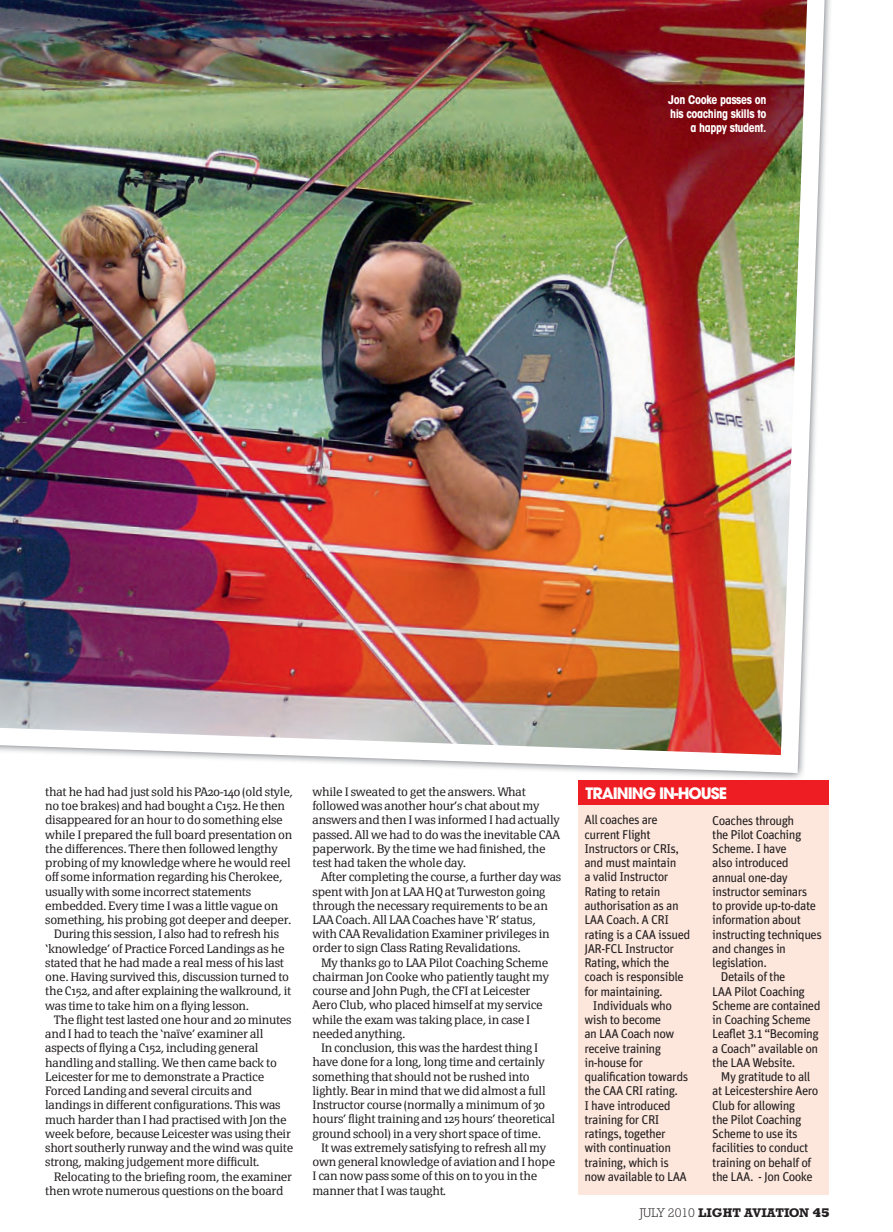
<style>
.page{position:relative;width:893px;height:1232px;background:#fff}
.page>*{position:absolute;margin:0;border:0;box-sizing:border-box;transform-origin:0 0}
.t1{font:700 15.6px "Avant Garde";letter-spacing:-.06em;color:#fff}
.t2{font:12.75px/14.2px "Unit";letter-spacing:-.04em;color:#231f20}
.t3{font:700 12.75px "Rockwell";color:#231f20}
.t4{font:300 12px/14.2px "Page Serif";letter-spacing:-.02em;color:#231f20}
.t5{font:700 condensed 12px/14.2px "Avant Garde";letter-spacing:-.03em;color:#fff;text-align:right}
.s1{font-weight:300}
.s2{font-weight:800}
</style>
<div class="page">
<div style="left:578px;top:804px;width:250px;height:391px;background:#fde7dc"></div>
<img style="left:0;top:0;width:826px;height:773px">
<div style="left:578px;top:780px;width:250px;height:25px;background:#ee1d23"></div>
<p class="t5" style="left:668px;top:93px;width:100px">Jon Cooke passes on his coaching skills to a happy student.</p>
<p class="t4" style="left:312px;top:785px;width:249px">while I sweated to get the answers. What followed was another hour’s chat about my answers and then I was informed I had actually passed. All we had to do was the inevitable CAA paperwork. By the time we had finished, the test had taken the whole day.</p>
<p class="t4" style="left:312px;top:871px;width:250px;text-indent:9px">After completing the course, a further day was spent with Jon at LAA HQ at Turweston going through the necessary requirements to be an LAA Coach. All LAA Coaches have ‘R’ status, with CAA Revalidation Examiner privileges in order to sign Class Rating Revalidations.</p>
<p class="t4" style="left:312px;top:956px;width:238px;text-indent:9px">My thanks go to LAA Pilot Coaching Scheme chairman Jon Cooke who patiently taught my course and John Pugh, the CFI at Leicester Aero Club, who placed himself at my service while the exam was taking place, in case I needed anything.</p>
<p class="t4" style="left:312px;top:1042px;width:244px;text-indent:9px">In conclusion, this was the hardest thing I have done for a long, long time and certainly something that should not be rushed into lightly. Bear in mind that we did almost a full Instructor course (normally a minimum of 30 hours’ flight training and 125 hours’ theoretical ground school) in a very short space of time.</p>
<p class="t4" style="left:312px;top:1141px;width:244px;text-indent:9px">It was extremely satisfying to refresh all my own general knowledge of aviation and I hope I can now pass some of this on to you in the manner that I was taught.</p>
<p class="t4" style="left:45px;top:785px;width:249px">that he had had just sold his PA20-140 (old style,</p>
<h1 class="t1" style="left:585px;top:787px;width:143px">TRAINING IN-HOUSE</h1>
<p class="t4" style="left:45px;top:800px;width:241px">no toe brakes) and had bought a C152. He then</p>
<p class="t4" style="left:45px;top:814px;width:239px">disappeared for an hour to do something else</p>
<p class="t4" style="left:45px;top:828px;width:248px">while I prepared the full board presentation on</p>
<p class="t4" style="left:45px;top:842px;width:234px">the differences. There then followed lengthy</p>
<p class="t4" style="left:45px;top:857px;width:247px">probing of my knowledge where he would reel</p>
<p class="t4" style="left:45px;top:871px;width:239px">off some information regarding his Cherokee,</p>
<p class="t4" style="left:45px;top:885px;width:207px">usually with some incorrect statements</p>
<p class="t4" style="left:45px;top:899px;width:234px">embedded. Every time I was a little vague on</p>
<p class="t4" style="left:45px;top:914px;width:248px">something, his probing got deeper and deeper.</p>
<p class="t4" style="left:54px;top:928px;width:227px">During this session, I also had to refresh his</p>
<p class="t4" style="left:45px;top:942px;width:241px">‘knowledge’ of Practice Forced Landings as he</p>
<p class="t4" style="left:45px;top:956px;width:240px">stated that he had made a real mess of his last</p>
<p class="t4" style="left:45px;top:971px;width:245px">one. Having survived this, discussion turned to</p>
<p class="t4" style="left:45px;top:985px;width:247px">the C152, and after explaining the walkround, it</p>
<p class="t4" style="left:45px;top:999px;width:205px">was time to take him on a flying lesson.</p>
<p class="t4" style="left:54px;top:1013px;width:239px">The flight test lasted one hour and 20 minutes</p>
<p class="t4" style="left:45px;top:1028px;width:219px">and I had to teach the ‘naïve’ examiner all</p>
<p class="t4" style="left:45px;top:1042px;width:215px">aspects of flying a C152, including general</p>
<p class="t4" style="left:45px;top:1056px;width:233px">handling and stalling. We then came back to</p>
<p class="t4" style="left:45px;top:1070px;width:220px">Leicester for me to demonstrate a Practice</p>
<p class="t4" style="left:45px;top:1085px;width:208px">Forced Landing and several circuits and</p>
<p class="t4" style="left:45px;top:1099px;width:237px">landings in different configurations. This was</p>
<p class="t4" style="left:45px;top:1113px;width:243px">much harder than I had practised with Jon the</p>
<p class="t4" style="left:45px;top:1127px;width:247px">week before, because Leicester was using their</p>
<p class="t4" style="left:45px;top:1142px;width:249px">short southerly runway and the wind was quite</p>
<p class="t4" style="left:45px;top:1156px;width:215px">strong, making judgement more difficult.</p>
<p class="t4" style="left:54px;top:1170px;width:240px">Relocating to the briefing room, the examiner</p>
<p class="t4" style="left:45px;top:1184px;width:240px">then wrote numerous questions on the board</p>
<p class="t2" style="left:584px;top:814px;width:107px">All coaches are current Flight<br>Instructors or CRIs, and must maintain<br>a valid Instructor<br>Rating to retain authorisation as an<br>LAA Coach. A CRI rating is a CAA issued<br>JAR-FCL Instructor<br>Rating, which the coach is responsible for maintaining.</p>
<p class="t2" style="left:584px;top:999px;width:105px;text-indent:9px">Individuals who wish to become<br>an LAA Coach now receive training in-house for qualification towards the CAA CRI rating.<br>I have introduced training for CRI ratings, together with continuation training, which is now available to LAA</p>
<p class="t2" style="left:712px;top:814px;width:83px">Coaches through</p>
<p class="t2" style="left:712px;top:828px;width:91px">the Pilot Coaching</p>
<p class="t2" style="left:712px;top:843px;width:76px">Scheme. I have</p>
<p class="t2" style="left:712px;top:857px;width:78px">also introduced</p>
<p class="t2" style="left:712px;top:871px;width:77px">annual one-day</p>
<p class="t2" style="left:712px;top:885px;width:96px">instructor seminars</p>
<p class="t2" style="left:712px;top:900px;width:105px">to provide up-to-date</p>
<p class="t2" style="left:712px;top:914px;width:90px">information about</p>
<p class="t2" style="left:712px;top:928px;width:111px">instructing techniques</p>
<p class="t2" style="left:712px;top:942px;width:75px">and changes in</p>
<p class="t2" style="left:712px;top:957px;width:56px">legislation.</p>
<p class="t2" style="left:720px;top:971px;width:66px">Details of the</p>
<p class="t2" style="left:712px;top:985px;width:94px">LAA Pilot Coaching</p>
<p class="t2" style="left:712px;top:999px;width:110px">Scheme are contained</p>
<p class="t2" style="left:712px;top:1014px;width:100px">in Coaching Scheme</p>
<p class="t2" style="left:712px;top:1028px;width:108px">Leaflet 3.1 “Becoming</p>
<p class="t2" style="left:712px;top:1042px;width:107px">a Coach” available on</p>
<p class="t2" style="left:712px;top:1056px;width:85px">the LAA Website.</p>
<p class="t2" style="left:720px;top:1071px;width:91px">My gratitude to all</p>
<p class="t2" style="left:712px;top:1085px;width:108px">at Leicestershire Aero</p>
<p class="t2" style="left:712px;top:1099px;width:84px">Club for allowing</p>
<p class="t2" style="left:712px;top:1113px;width:91px">the Pilot Coaching</p>
<p class="t2" style="left:712px;top:1128px;width:87px">Scheme to use its</p>
<p class="t2" style="left:712px;top:1142px;width:97px">facilities to conduct</p>
<p class="t2" style="left:712px;top:1156px;width:100px">training on behalf of</p>
<p class="t2" style="left:712px;top:1170px;width:102px">the LAA. - Jon Cooke</p>
<p class="t3" style="left:639px;top:1209px;width:192px"><span class="s1">JULY 2010</span> LIGHT AVIATION <span class="s2">45</span></p>
</div>
